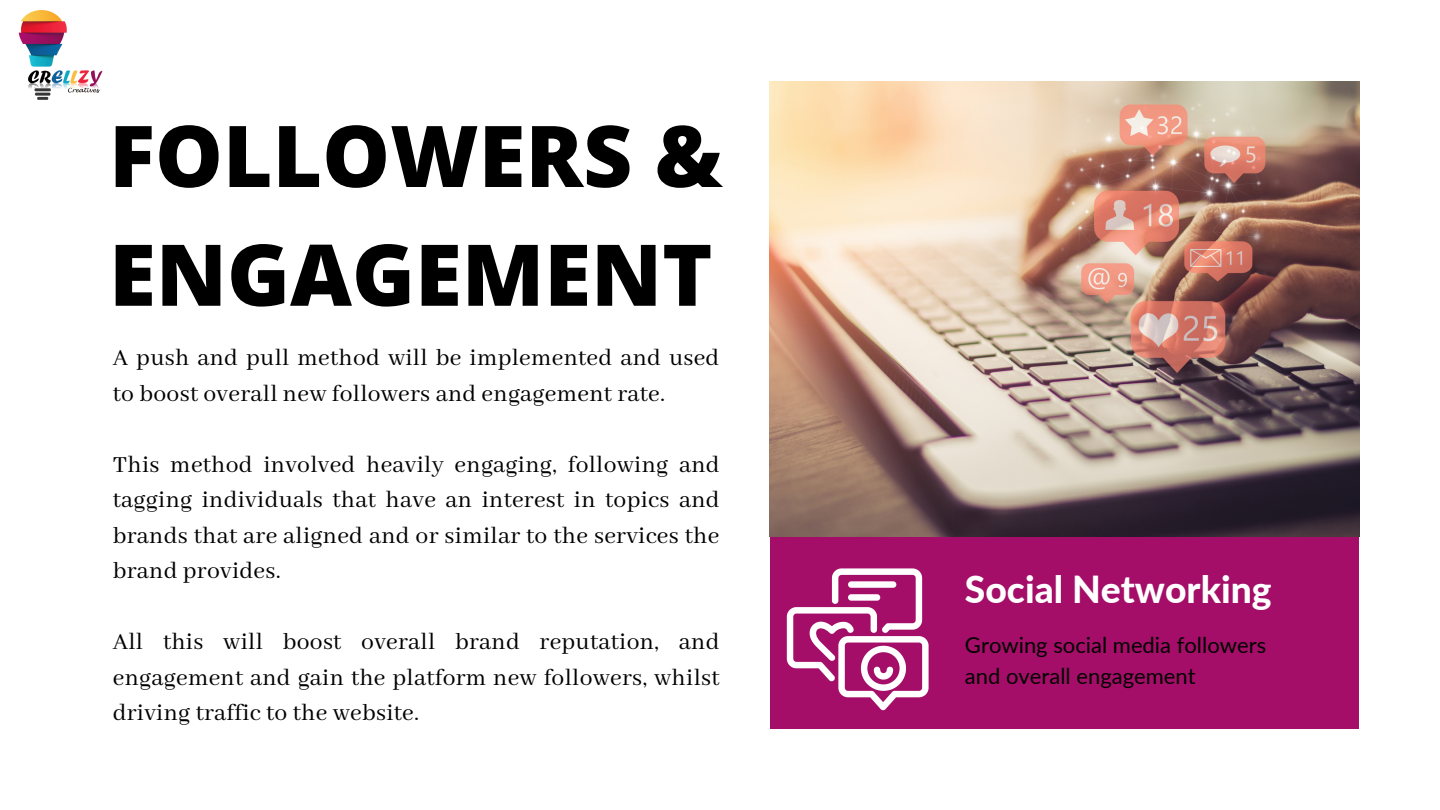
<style>
.page{position:relative;width:1440px;height:810px;background:#fff}
.page>*{position:absolute;margin:0;border:0;box-sizing:border-box;transform-origin:0 0}
.t1{font:800 85.3px/118.8px "Open Sans";color:#000}
.t2{font:800 37.3px "Lato";color:#fff}
.t3{font:25.6px/35.5px "Abhaya Libre";letter-spacing:.01em;color:#000;text-align:justify}
.t4{font:22px/30.8px "Lato";color:#000}
</style>
<div class="page">
<div style="left:770px;top:535px;width:588px;height:194px;background:#a40e68"></div>
<svg style="left:787px;top:568px;width:142px;height:142px"></svg>
<img style="left:18px;top:10px;width:85px;height:90px">
<img style="left:770px;top:81px;width:589px;height:455px">
<h1 class="t1" style="left:109px;top:95px;width:615px">FOLLOWERS &amp;<br>ENGAGEMENT</h1>
<p class="t3" style="left:113px;top:341px;width:608px">A push and pull method will be implemented and used to boost overall new followers and engagement rate.</p>
<p class="t3" style="left:113px;top:448px;width:608px">This method involved heavily engaging, following and tagging individuals that have an interest in topics and brands that are aligned and or similar to the services the brand provides.</p>
<p class="t3" style="left:113px;top:625px;width:608px">All this will boost overall brand reputation, and engagement and gain the platform new followers, whilst driving traffic to the website.</p>
<h2 class="t2" style="left:965px;top:567px;width:308px">Social Networking</h2>
<p class="t4" style="left:965px;top:629px;width:303px">Growing social media followers and overall engagement</p>
</div>
